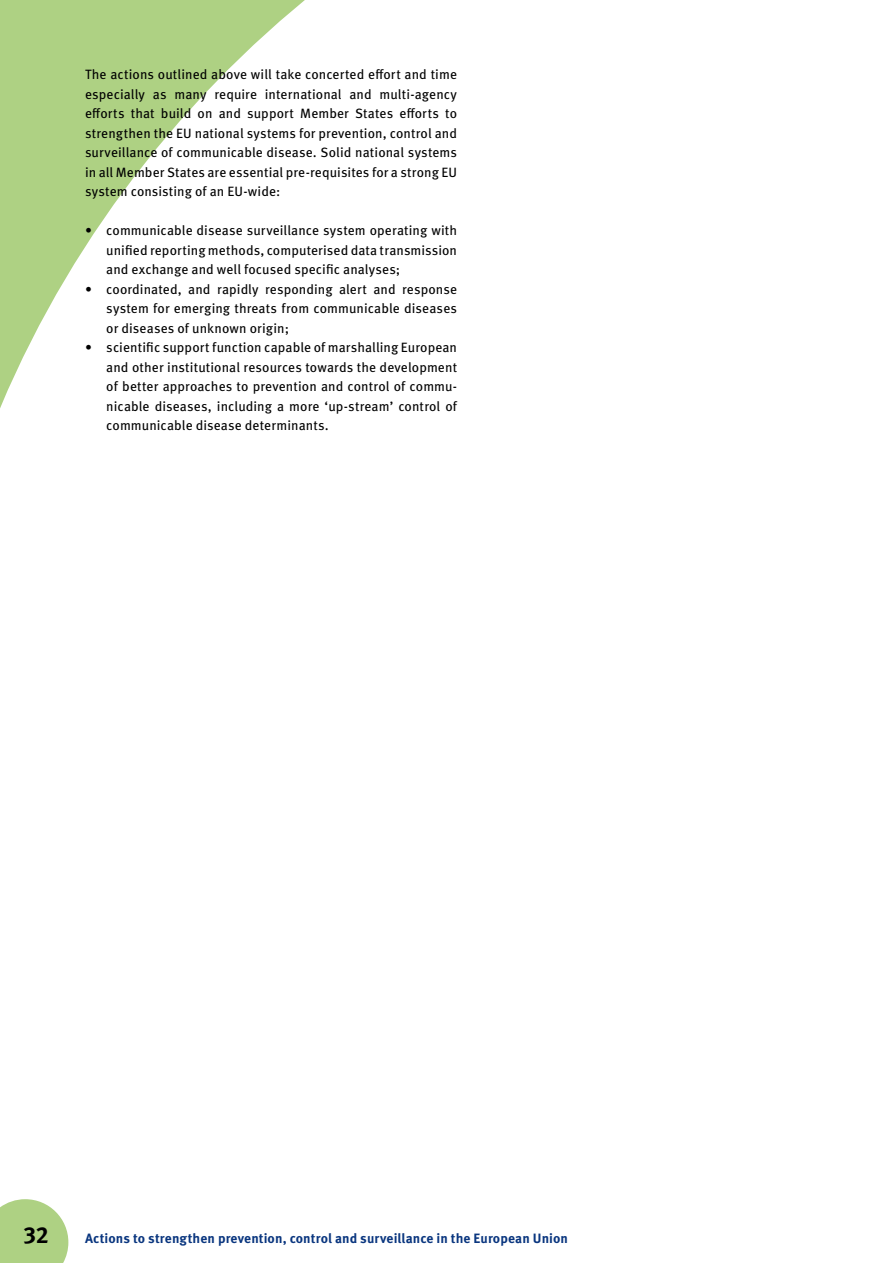
<style>
.page{position:relative;width:893px;height:1263px;background:#fff}
.page>*{position:absolute;margin:0;border:0;box-sizing:border-box;transform-origin:0 0}
.t1{font:700 23.25px "Meta Pro";color:#000}
.t2{font:13.5px/19.5px "Meta Pro";letter-spacing:.005em;color:#000;text-align:justify}
.t3{font:700 13.5px "Meta Pro";letter-spacing:.01em;color:#0a367f}
</style>
<div class="page">
<svg style="left:0;top:0;width:305px;height:408px"></svg>
<svg style="left:0;top:1199px;width:68px;height:64px;background:#b7d691"></svg>
<p class="t2" style="left:85px;top:65px;width:374px">The actions outlined above will take concerted effort and time especially as many require international and multi-agency efforts that build on and support Member States efforts to strengthen the EU national systems for prevention, control and surveillance of communicable disease. Solid national systems in all Member States are essential pre-requisites for a strong EU system consisting of an EU-wide:</p>
<p class="t2" style="left:106px;top:221px;width:352px;text-align:left">communicable disease surveillance system operating with unified reporting methods, computerised data transmission and exchange and well focused specific analyses; coordinated, and rapidly responding alert and response system for emerging threats from communicable diseases or diseases of unknown origin;<br>scientific support function capable of marshalling European and other institutional resources towards the development of better approaches to prevention and control of commu&shy;nicable diseases, including a more ‘up-stream’ control of communicable disease determinants.</p>
<p class="t2" style="left:85px;top:221px;width:8px">•</p>
<p class="t2" style="left:85px;top:280px;width:8px">•</p>
<p class="t2" style="left:85px;top:338px;width:8px">•</p>
<p class="t1" style="left:23px;top:1220px;width:13px">32</p>
<p class="t3" style="left:85px;top:1229px;width:484px">Actions to strengthen prevention, control and surveillance in the European Union</p>
</div>
